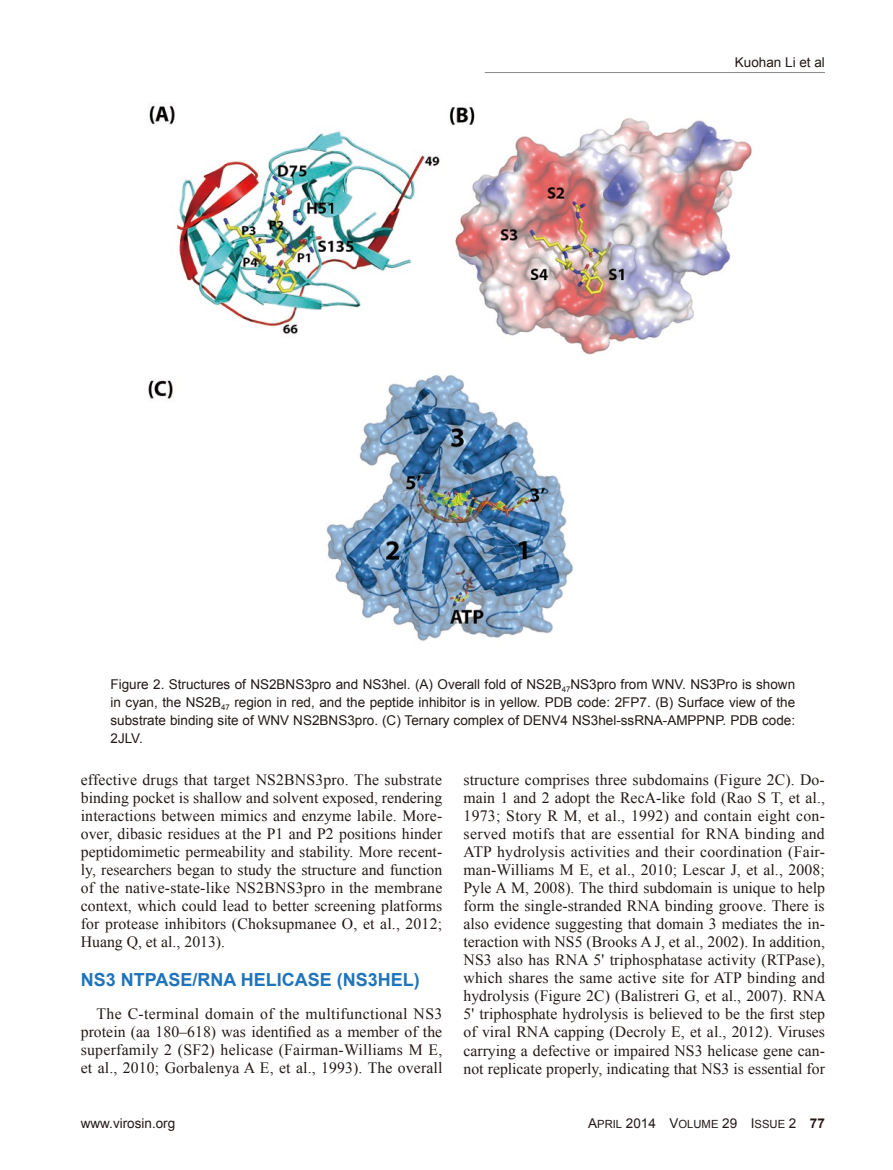
<style>
.page{position:relative;width:893px;height:1170px;background:#fff}
.page>*{position:absolute;margin:0;border:0;box-sizing:border-box;transform-origin:0 0}
.t1{font:700 18px "Arial";color:#1f74bb}
.t2{font:15.75px/18px "Times New Roman";letter-spacing:.01em;color:#231916;text-align:justify}
.t3{font:13.5px/18px "Arial";color:#231916;text-align:justify}
.t4{font:11.25px "Arial";color:#231916}
.s1{font-size:13.5px}
.s2{font-weight:700;font-size:13.5px}
</style>
<div class="page">
<hr style="left:485px;top:72px;width:340px;height:1px;background:#898989">
<img style="left:148px;top:105px;width:604px;height:536px">
<p class="t3" style="left:735px;top:54px;width:92px">Kuohan Li et al</p>
<p class="t3" style="left:111px;top:675px;width:686px">Figure 2. Structures of NS2BNS3pro and NS3hel. (A) Overall fold of NS2B<sub>47</sub>NS3pro from WNV. NS3Pro is shown in cyan, the NS2B<sub>47</sub> region in red, and the peptide inhibitor is in yellow. PDB code: 2FP7. (B) Surface view of the substrate binding site of WNV NS2BNS3pro. (C) Ternary complex of DENV4 NS3hel-ssRNA-AMPPNP. PDB code:<br>2JLV.</p>
<p class="t2" style="left:81px;top:770px;width:363px">effective drugs that target NS2BNS3pro. The substrate binding pocket is shallow and solvent exposed, rendering interactions between mimics and enzyme labile. More&shy;over, dibasic residues at the P1 and P2 positions hinder peptidomimetic permeability and stability. More recent&shy;ly, researchers began to study the structure and function of the native-state-like NS2BNS3pro in the membrane context, which could lead to better screening platforms for protease inhibitors (Choksupmanee O, et al., 2012; Huang Q, et al., 2013).</p>
<p class="t1" style="left:81px;top:967px;width:341px">NS3 NTPASE/RNA HELICASE (NS3HEL)</p>
<p class="t2" style="left:81px;top:1004px;width:363px;text-indent:16px">The C-terminal domain of the multifunctional NS3 protein (aa 180–618) was identified as a member of the superfamily 2 (SF2) helicase (Fairman-Williams M E, et al., 2010; Gorbalenya A E, et al., 1993). The overall</p>
<p class="t2" style="left:463px;top:770px;width:364px">structure comprises three subdomains (Figure 2C). Do&shy;main 1 and 2 adopt the RecA-like fold (Rao S T, et al., 1973; Story R M, et al., 1992) and contain eight con&shy;served motifs that are essential for RNA binding and ATP hydrolysis activities and their coordination (Fair&shy;man-Williams M E, et al., 2010; Lescar J, et al., 2008; Pyle A M, 2008). The third subdomain is unique to help form the single-stranded RNA binding groove. There is also evidence suggesting that domain 3 mediates the in&shy;teraction with NS5 (Brooks A J, et al., 2002). In addition, NS3 also has RNA 5' triphosphatase activity (RTPase), which shares the same active site for ATP binding and hydrolysis (Figure 2C) (Balistreri G, et al., 2007). RNA 5' triphosphate hydrolysis is believed to be the first step of viral RNA capping (Decroly E, et al., 2012). Viruses carrying a defective or impaired NS3 helicase gene can&shy;not replicate properly, indicating that NS3 is essential for</p>
<p class="t3" style="left:81px;top:1113px;width:96px">www.virosin.org</p>
<p class="t4" style="left:588px;top:1116px;width:238px"><span class="s1">A</span>PRIL <span class="s1">2014 V</span>OLUME <span class="s1">29 I</span>SSUE <span class="s1">2</span> <span class="s2">77</span></p>
</div>
